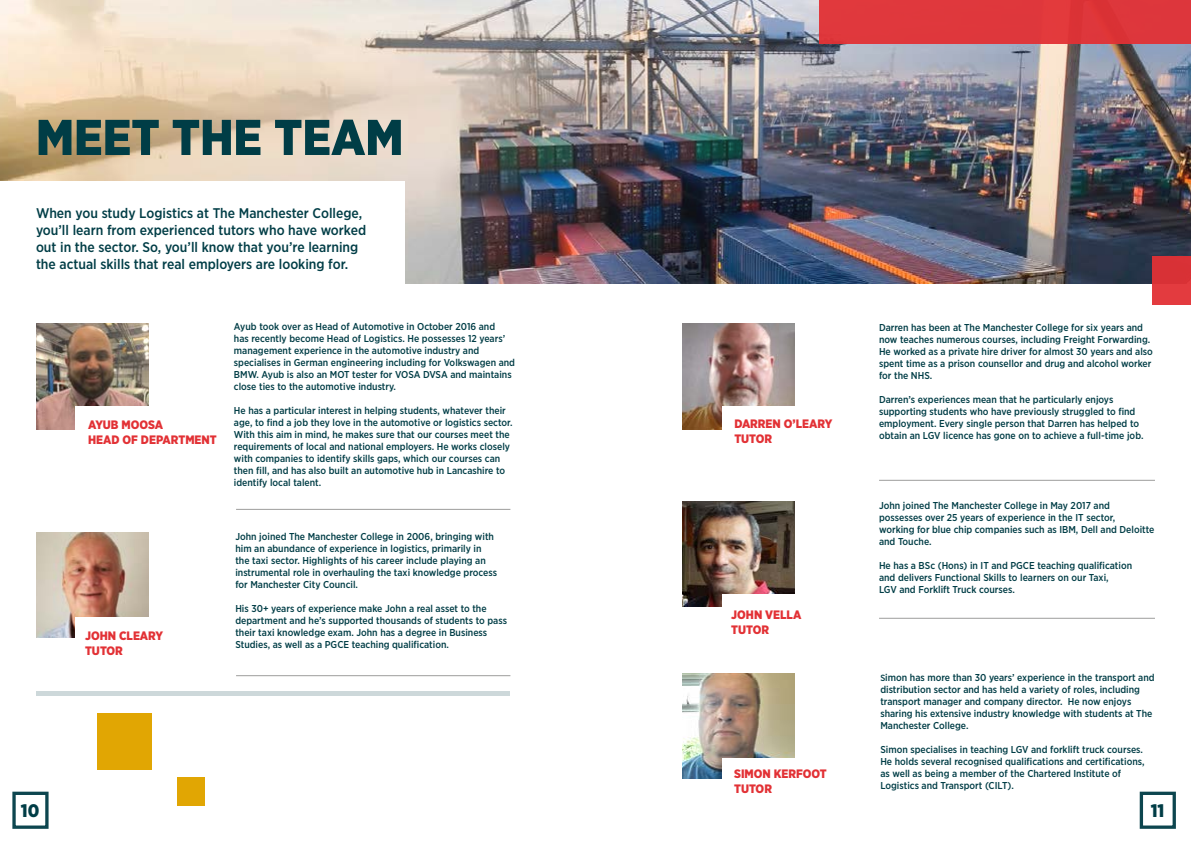
<style>
.page{position:relative;width:1191px;height:842px;background:#fff}
.page>*{position:absolute;margin:0;border:0;box-sizing:border-box;transform-origin:0 0}
.t1{font:900 50.2px "Gotham Narrow";color:#003d46}
.t2{font:900 18.1px "Gotham Narrow";color:#003d46}
.t3{font:500 14px/17px "Gotham Narrow";color:#013d46}
.t4{font:900 12.2px/14.6px "Gotham Narrow";color:#e23135}
.t5{font:500 10px/12px "Gotham Narrow";color:#013d46}
.s1{font-size:9px}
</style>
<div class="page">
<img style="left:36px;top:532px;width:112px;height:106px">
<img style="left:682px;top:673px;width:112px;height:106px">
<img style="left:682px;top:501px;width:112px;height:106px">
<img style="left:0;top:0;width:1191px;height:283px">
<div style="left:0;top:181px;width:404px;height:107px;background:#fff"></div>
<img style="left:36px;top:324px;width:112px;height:105px">
<img style="left:682px;top:324px;width:112px;height:105px">
<div style="left:722px;top:407px;width:129px;height:50px;background:#fff"></div>
<div style="left:75px;top:407px;width:129px;height:50px;background:#fff"></div>
<div style="left:75px;top:617px;width:129px;height:51px;background:#fff"></div>
<div style="left:722px;top:595px;width:129px;height:50px;background:#fff"></div>
<div style="left:722px;top:758px;width:129px;height:51px;background:#fff"></div>
<div style="left:819px;top:0;width:372px;height:44px;background:#df373c"></div>
<div style="left:1152px;top:256px;width:39px;height:49px;background:#d93136"></div>
<div style="left:12px;top:792px;width:37px;height:37px;border:3px solid #003d46"></div>
<div style="left:1139px;top:792px;width:36px;height:37px;border:3px solid #003d46"></div>
<hr style="left:236px;top:509px;width:274px;height:1px;background:#9d9d9c">
<hr style="left:879px;top:480px;width:276px;height:1px;background:#9d9d9c">
<hr style="left:236px;top:675px;width:274px;height:1px;background:#9d9d9c">
<hr style="left:879px;top:618px;width:276px;height:1px;background:#9d9d9c">
<hr style="left:36px;top:692px;width:473px;height:4px;background:#cdd8da">
<div style="left:97px;top:714px;width:55px;height:56px;background:#e1a603"></div>
<div style="left:177px;top:777px;width:28px;height:29px;background:#e1a603"></div>
<h1 class="t1" style="left:36px;top:104px;width:369px">MEET THE TEAM</h1>
<h3 class="t3" style="left:36px;top:205px;width:332px">When you study Logistics at The Manchester College, you’ll learn from experienced tutors who have worked out in the sector. So, you’ll know that you’re learning the actual skills that real employers are looking for.</h3>
<p class="t5" style="left:234px;top:320px;width:283px">Ayub took over as Head of Automotive in October 2016 and<br>has recently become Head of Logistics. He possesses 12 years’ management experience in the automotive industry and specialises in German engineering including for Volkswagen and BMW. Ayub is also an MOT tester for VOSA DVSA and maintains close ties to the automotive industry.</p>
<p class="t5" style="left:234px;top:404px;width:280px">He has a particular interest in helping students, whatever their age, to find a job they love in the automotive or logistics sector.<br>With this aim in mind, he makes sure that our courses meet the requirements of local and national employers. He works closely with companies to identify skills gaps, which our courses can then fill, and has also built an automotive hub in Lancashire to identify local talent.</p>
<p class="t4" style="left:88px;top:418px;width:130px">AYUB MOOSA<br>HEAD OF DEPARTMENT</p>
<p class="t4" style="left:734px;top:416px;width:100px">DARREN O’LEARY<br>TUTOR</p>
<p class="t4" style="left:85px;top:628px;width:80px">JOHN CLEARY<br>TUTOR</p>
<p class="t5" style="left:235px;top:531px;width:263px">John joined The Manchester College in 2006, bringing with him an abundance of experience in logistics, primarily in the taxi sector. Highlights of his career include playing an instrumental role in overhauling the taxi knowledge process for Manchester City Council.</p>
<p class="t5" style="left:235px;top:603px;width:273px">His 30+ years of experience make John a real asset to the department and he’s supported thousands of students to pass their taxi knowledge exam. John has a degree in Business Studies, as well as a PGCE teaching qualification.</p>
<p class="t4" style="left:731px;top:607px;width:72px">JOHN VELLA<br>TUTOR</p>
<p class="t4" style="left:734px;top:766px;width:94px">SIMON KERFOOT<br>TUTOR</p>
<p class="t5" style="left:879px;top:321px;width:275px">Darren has been at The Manchester College for six years and now teaches numerous courses, including Freight Forwarding.<br>He worked as a private hire driver for almost 30 years and also spent time as a prison counsellor and drug and alcohol worker for the NHS.</p>
<p class="t5" style="left:879px;top:393px;width:266px">Darren’s experiences mean that he particularly enjoys supporting students who have previously struggled to find employment. Every single person that Darren has helped to obtain an LGV licence has gone on to achieve a full-time job.</p>
<p class="t5" style="left:879px;top:499px;width:277px">John joined The Manchester College in May 2017 and possesses over 25 years of experience in the IT sector,<br>working for blue chip companies such as IBM, Dell and Deloitte and Touche.</p>
<p class="t5" style="left:879px;top:559px;width:254px">He has a BSc (Hons) in IT and PGCE teaching qualification and delivers Functional Skills to learners on our Taxi,<br>LGV and Forklift Truck courses.</p>
<p class="t5" style="left:880px;top:671px;width:276px"><span class="s1">S</span>imon has more than 30 years’ experience in the transport and distribution sector and has held a variety of roles, including transport manager and company director. He now enjoys sharing his extensive industry knowledge with students at The Manchester College.</p>
<p class="t5" style="left:880px;top:743px;width:266px">Simon specialises in teaching LGV and forklift truck courses.<br>He holds several recognised qualifications and certifications, as well as being a member of the Chartered Institute of Logistics and Transport (CILT).</p>
<h2 class="t2" style="left:21px;top:798px;width:20px">10</h2>
<h2 class="t2" style="left:1150px;top:798px;width:15px">11</h2>
</div>
